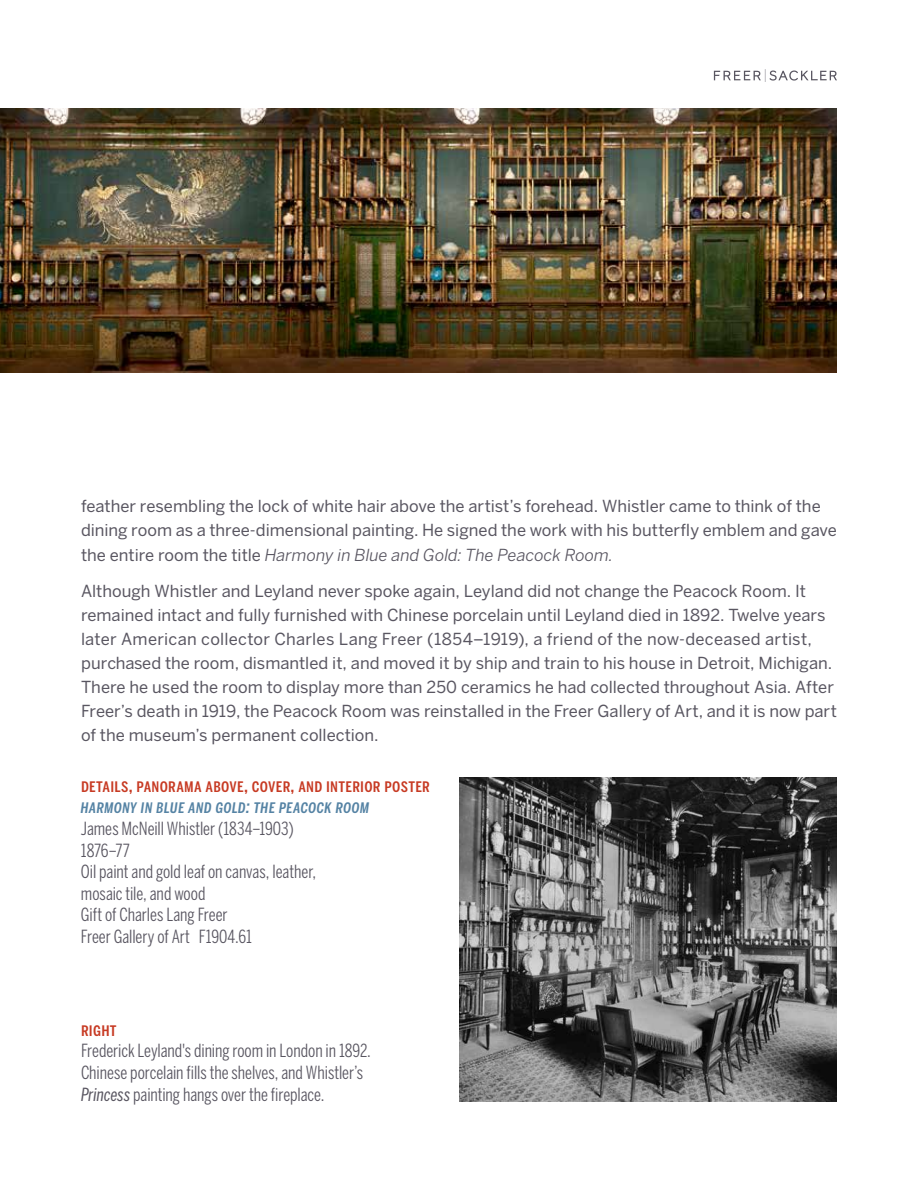
<style>
.page{position:relative;width:918px;height:1188px;background:#fff}
.page>*{position:absolute;margin:0;border:0;box-sizing:border-box;transform-origin:0 0}
.t1{font:18px/21.6px "Benton Sans Compressed";letter-spacing:-.005em;color:#595661}
.t2{font:500 18px "Benton Sans Compressed";letter-spacing:.015em;color:#c73a23}
.t3{font:italic 500 18px "Benton Sans Compressed";letter-spacing:.01em;color:#5583a4}
.t4{font:16.5px/24px "Benton Sans";color:#595661}
.s1{font-style:italic}
</style>
<div class="page">
<img style="left:0;top:108px;width:837px;height:264px">
<svg style="left:714px;top:69px;width:123px;height:13px"></svg>
<img style="left:459px;top:778px;width:378px;height:323px">
<p class="t4" style="left:81px;top:495px;width:757px">feather resembling the lock of white hair above the artist’s forehead. Whistler came to think of the dining room as a three-dimensional painting. He signed the work with his butterfly emblem and gave the entire room the title <span class="s1">Harmony in Blue and Gold: The Peacock Room.</span></p>
<p class="t4" style="left:81px;top:579px;width:757px">Although Whistler and Leyland never spoke again, Leyland did not change the Peacock Room. It remained intact and fully furnished with Chinese porcelain until Leyland died in 1892. Twelve years later American collector Charles Lang Freer (1854–1919), a friend of the now-deceased artist, purchased the room, dismantled it, and moved it by ship and train to his house in Detroit, Michigan.<br>There he used the room to display more than 250 ceramics he had collected throughout Asia. After Freer’s death in 1919, the Peacock Room was reinstalled in the Freer Gallery of Art, and it is now part of the museum’s permanent collection.</p>
<p class="t2" style="left:81px;top:774px;width:350px">DETAILS, PANORAMA ABOVE, COVER, AND INTERIOR POSTER</p>
<p class="t3" style="left:81px;top:796px;width:290px">HARMONY IN BLUE AND GOLD: THE PEACOCK ROOM</p>
<p class="t1" style="left:81px;top:817px;width:237px">James McNeill Whistler (1834–1903)<br>1876–77<br>Oil paint and gold leaf on canvas, leather, mosaic tile, and wood<br>Gift of Charles Lang Freer<br>Freer Gallery of Art F1904.61</p>
<p class="t2" style="left:81px;top:1018px;width:37px">RIGHT</p>
<p class="t1" style="left:81px;top:1040px;width:291px">Frederick Leyland's dining room in London in 1892.<br>Chinese porcelain fills the shelves, and Whistler’s<br><span class="s1">Princess</span> painting hangs over the fireplace.</p>
</div>
